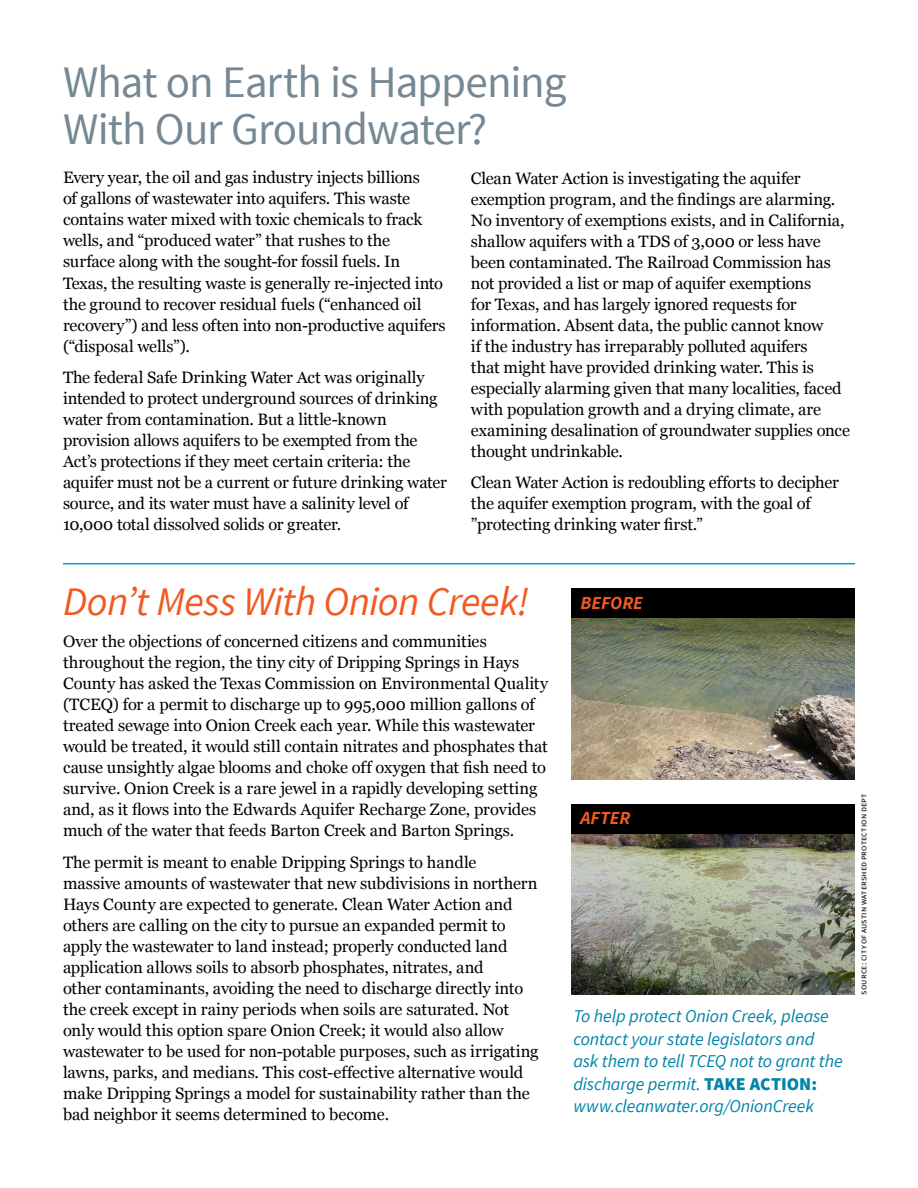
<style>
.page{position:relative;width:918px;height:1188px;background:#fff}
.page>*{position:absolute;margin:0;border:0;box-sizing:border-box;transform-origin:0 0}
.t1{font:45px/47.2px "Source Sans Pro";letter-spacing:-.025em;color:#768894}
.t2{font:italic 40.5px "Source Sans Pro";letter-spacing:-.015em;color:#f15a22}
.t3{font:italic 700 18.3px "Source Sans Pro";color:#f15a22}
.t4{font:italic 18px/22.5px "Source Sans Pro";letter-spacing:-.01em;color:#0084a9}
.t5{font:16.5px/21px "Georgia";letter-spacing:-.01em;color:#000}
.t6{font:9px "Source Sans Pro";color:#000}
.s1{font-weight:900;font-style:normal}
</style>
<div class="page">
<img style="left:572px;top:618px;width:283px;height:162px">
<div style="left:572px;top:588px;width:283px;height:30px;background:#000"></div>
<img style="left:572px;top:834px;width:283px;height:160px">
<div style="left:572px;top:804px;width:283px;height:30px;background:#000"></div>
<hr style="left:63px;top:563px;width:792px;height:1px;background:#00a1c5">
<h1 class="t1" style="left:63px;top:59px;width:505px">What on Earth is Happening<br>With Our Groundwater?</h1>
<p class="t5" style="left:63px;top:168px;width:384px">Every year, the oil and gas industry injects billions<br>of gallons of wastewater into aquifers. This waste contains water mixed with toxic chemicals to frack wells, and “produced water” that rushes to the surface along with the sought-for fossil fuels. In Texas, the resulting waste is generally re-injected into the ground to recover residual fuels (“enhanced oil recovery”) and less often into non-productive aquifers (“disposal wells”).</p>
<p class="t5" style="left:63px;top:367px;width:386px">The federal Safe Drinking Water Act was originally intended to protect underground sources of drinking water from contamination. But a little-known provision allows aquifers to be exempted from the Act’s protections if they meet certain criteria: the aquifer must not be a current or future drinking water source, and its water must have a salinity level of 10,000 total dissolved solids or greater.</p>
<p class="t5" style="left:471px;top:168px;width:380px">Clean Water Action is investigating the aquifer exemption program, and the findings are alarming.<br>No inventory of exemptions exists, and in California, shallow aquifers with a TDS of 3,000 or less have been contaminated. The Railroad Commission has not provided a list or map of aquifer exemptions<br>for Texas, and has largely ignored requests for information. Absent data, the public cannot know<br>if the industry has irreparably polluted aquifers<br>that might have provided drinking water. This is especially alarming given that many localities, faced with population growth and a drying climate, are examining desalination of groundwater supplies once thought undrinkable.</p>
<p class="t5" style="left:471px;top:472px;width:369px">Clean Water Action is redoubling efforts to decipher the aquifer exemption program, with the goal of ”protecting drinking water first.”</p>
<h2 class="t2" style="left:63px;top:577px;width:467px">Don’t Mess With Onion Creek!</h2>
<p class="t5" style="left:63px;top:631px;width:487px">Over the objections of concerned citizens and communities throughout the region, the tiny city of Dripping Springs in Hays County has asked the Texas Commission on Environmental Quality (TCEQ) for a permit to discharge up to 995,000 million gallons of treated sewage into Onion Creek each year. While this wastewater would be treated, it would still contain nitrates and phosphates that cause unsightly algae blooms and choke off oxygen that fish need to survive. Onion Creek is a rare jewel in a rapidly developing setting and, as it flows into the Edwards Aquifer Recharge Zone, provides much of the water that feeds Barton Creek and Barton Springs.</p>
<p class="t5" style="left:63px;top:852px;width:477px">The permit is meant to enable Dripping Springs to handle<br>massive amounts of wastewater that new subdivisions in northern Hays County are expected to generate. Clean Water Action and others are calling on the city to pursue an expanded permit to apply the wastewater to land instead; properly conducted land application allows soils to absorb phosphates, nitrates, and<br>other contaminants, avoiding the need to discharge directly into the creek except in rainy periods when soils are saturated. Not only would this option spare Onion Creek; it would also allow wastewater to be used for non-potable purposes, such as irrigating lawns, parks, and medians. This cost-effective alternative would make Dripping Springs a model for sustainability rather than the bad neighbor it seems determined to become.</p>
<p class="t3" style="left:580px;top:591px;width:64px">BEFORE</p>
<p class="t3" style="left:580px;top:806px;width:52px">AFTER</p>
<p class="t4" style="left:573px;top:1005px;width:271px">To help protect Onion Creek, please contact your state legislators and ask them to tell TCEQ not to grant the discharge permit. <span class="s1">TAKE ACTION: </span>www.cleanwater.org/OnionCreek</p>
<p class="t6" style="left:858px;top:994px;width:202px;rotate:-90deg">source: city of austin watershed protection dept</p>
</div>
